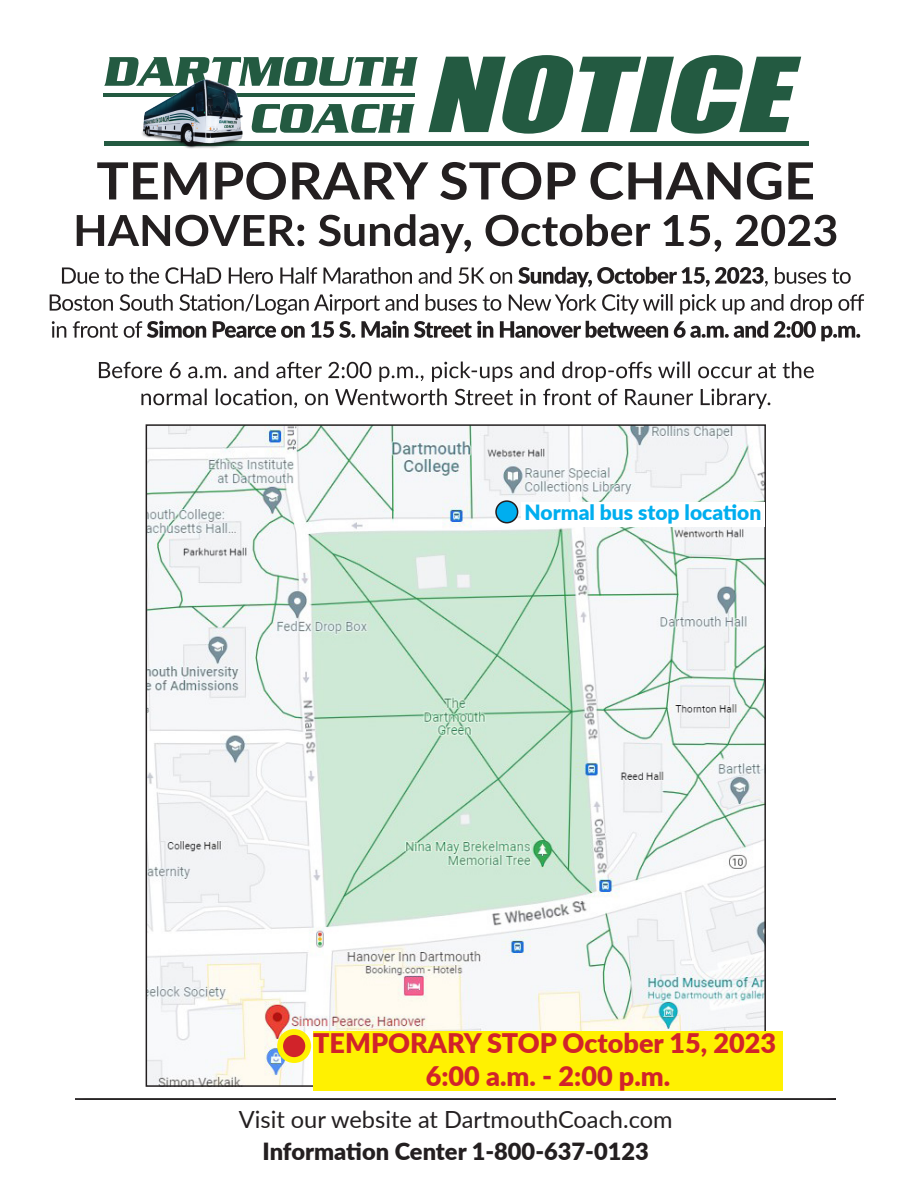
<style>
.page{position:relative;width:918px;height:1188px;background:#fff}
.page>*{position:absolute;margin:0;border:0;box-sizing:border-box;transform-origin:0 0}
.t1{font:italic 95.4px "Impact";color:#235a41;scale:1.36 1}
.t2{font:900 27px "Lato";color:#d1232a}
.t3{font:23.7px "Lato";color:#231f20}
.t4{font:900 23.7px "Lato";color:#231f20}
.t5{font:900 21px "Lato";color:#00aeef}
</style>
<div class="page">
<div style="left:75px;top:1096px;width:764px;height:5px;background:#231f20;opacity:.75"></div>
<hr style="left:104px;top:141px;width:704px;height:4px;background:#235a41">
<svg style="left:104px;top:57px;width:314px;height:29px"></svg>
<svg style="left:251px;top:104px;width:164px;height:29px"></svg>
<hr style="left:103px;top:93px;width:311px;height:3px;background:#235a41">
<img style="left:137px;top:76px;width:110px;height:73px">
<svg style="left:77px;top:214px;width:759px;height:39px"></svg>
<svg style="left:97px;top:162px;width:716px;height:38px"></svg>
<svg style="left:141px;top:389px;width:629px;height:20px"></svg>
<svg style="left:99px;top:362px;width:715px;height:20px"></svg>
<svg style="left:52px;top:321px;width:808px;height:20px"></svg>
<svg style="left:50px;top:294px;width:814px;height:21px"></svg>
<svg style="left:62px;top:267px;width:789px;height:20px"></svg>
<img style="left:149px;top:427px;width:614px;height:657px">
<div style="left:496px;top:501px;width:22px;height:22px;background:#00aeef;border-radius:50%"></div>
<div style="left:495px;top:500px;width:23px;height:23px;border:2px solid #231f20;border-radius:50%"></div>
<div style="left:521px;top:503px;width:244px;height:24px;background:#fff"></div>
<div style="left:280px;top:1032px;width:28px;height:28px;background:#d1232a;border-radius:50%"></div>
<div style="left:277px;top:1029px;width:34px;height:34px;border:6px solid #fff101;border-radius:50%"></div>
<div style="left:313px;top:1032px;width:470px;height:59px;background:#fff101"></div>
<p class="t1" style="left:423px;top:21px;width:294px">NOTICE</p>
<p class="t5" style="left:525px;top:496px;width:238px">Normal bus stop location</p>
<p class="t2" style="left:313px;top:1023px;width:465px">TEMPORARY STOP October 15, 2023</p>
<p class="t2" style="left:426px;top:1056px;width:246px">6:00 a.m. - 2:00 p.m.</p>
<p class="t3" style="left:239px;top:1103px;width:435px">Visit our website at DartmouthCoach.com</p>
<p class="t4" style="left:263px;top:1133px;width:388px">Information Center 1-800-637-0123</p>
</div>
